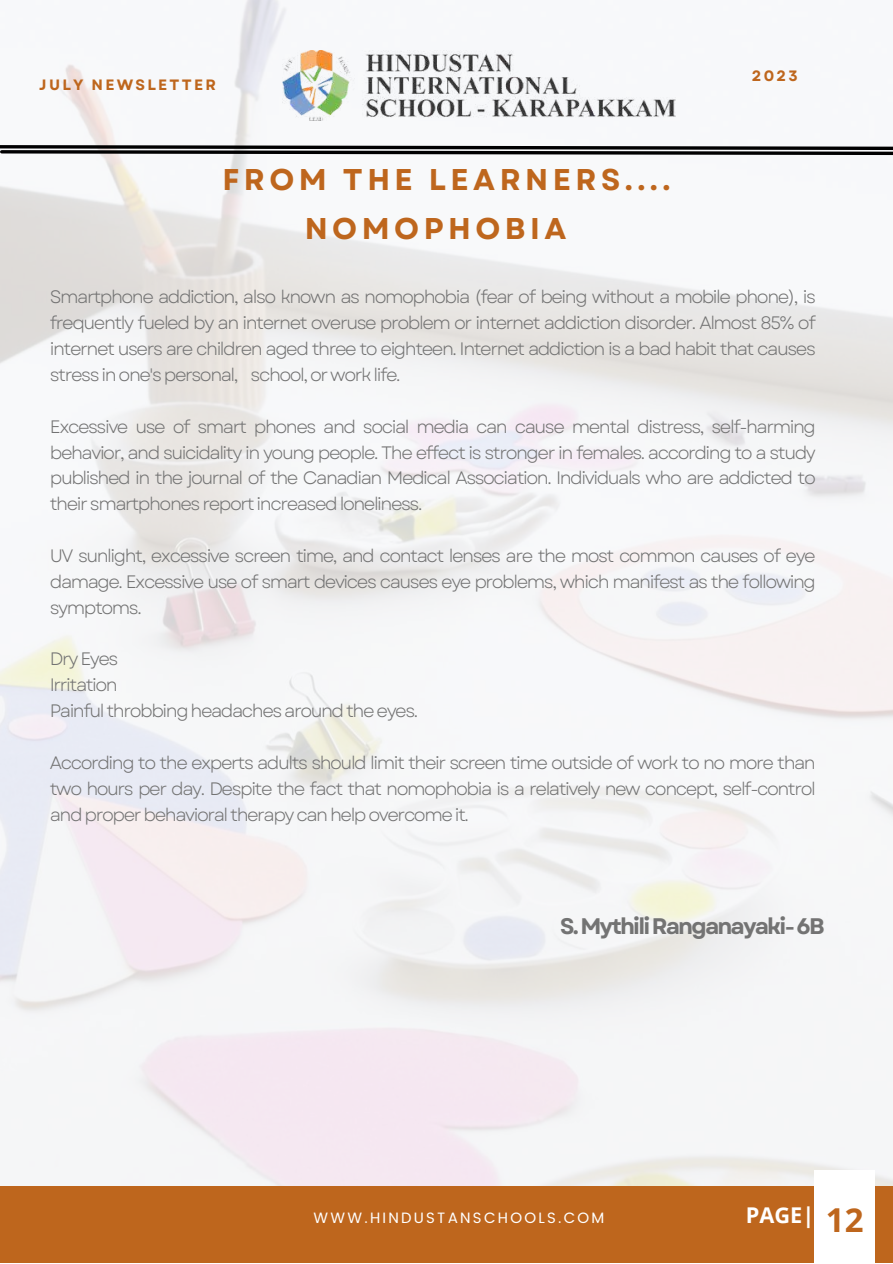
<style>
.page{position:relative;width:893px;height:1264px;background:#fff}
.page>*{position:absolute;margin:0;border:0;box-sizing:border-box;transform-origin:0 0}
.t1{font:700 33px "Open Sans";color:#be661d}
.t2{font:700 30px "Garet";letter-spacing:.15em;color:#be661d}
.t3{font:700 22.5px "Garet";letter-spacing:-.08em;color:#737373}
.t4{font:700 21.75px "Open Sans";color:#fff}
.t5{font:18px/25.8px "Garet";letter-spacing:-.08em;color:#737373;text-align:justify}
.t6{font:15px "Poppins";letter-spacing:.15em;color:#fff}
.t7{font:700 15px "Garet";letter-spacing:.15em;color:#be661d}
</style>
<div class="page">
<img style="left:0;top:0;width:892px;height:1186px">
<img style="left:282px;top:51px;width:393px;height:70px">
<svg style="left:0;top:143px;width:892px;height:14px"></svg>
<div style="left:0;top:1186px;width:892px;height:76px;background:#be661d"></div>
<div style="left:814px;top:1169px;width:60px;height:93px;background:#fff"></div>
<p class="t7" style="left:39px;top:74px;width:178px">JULY NEWSLETTER</p>
<h2 class="t2" style="left:222px;top:158px;width:449px">FROM THE LEARNERS....</h2>
<h2 class="t2" style="left:305px;top:206px;width:263px">NOMOPHOBIA</h2>
<p class="t7" style="left:751px;top:65px;width:47px">2023</p>
<p class="t5" style="left:50px;top:284px;width:767px">Smartphone addiction, also known as nomophobia (fear of being without a mobile phone), is frequently fueled by an internet overuse problem or internet addiction disorder. Almost 85% of internet users are children aged three to eighteen. Internet addiction is a bad habit that causes stress in one's personal, school, or work life.</p>
<p class="t5" style="left:50px;top:413px;width:767px">Excessive use of smart phones and social media can cause mental distress, self-harming behavior, and suicidality in young people. The effect is stronger in females. according to a study published in the journal of the Canadian Medical Association. Individuals who are addicted to their smartphones report increased loneliness.</p>
<p class="t5" style="left:50px;top:543px;width:767px">UV sunlight, excessive screen time, and contact lenses are the most common causes of eye damage. Excessive use of smart devices causes eye problems, which manifest as the following symptoms.</p>
<p class="t5" style="left:50px;top:646px;width:370px;text-align:left">Dry Eyes<br>Irritation<br>Painful throbbing headaches around the eyes.</p>
<p class="t5" style="left:50px;top:749px;width:767px">According to the experts adults should limit their screen time outside of work to no more than two hours per day. Despite the fact that nomophobia is a relatively new concept, self-control and proper behavioral therapy can help overcome it.</p>
<p class="t3" style="left:560px;top:909px;width:266px">S.MythiliRanganayaki-6B</p>
<p class="t6" style="left:313px;top:1208px;width:292px">WWW.HINDUSTANSCHOOLS.COM</p>
<p class="t4" style="left:746px;top:1200px;width:70px">PAGE|</p>
<p class="t4" style="left:734px;top:1212px;width:70px">PAGE|</p>
<h1 class="t1" style="left:825px;top:1196px;width:39px">12</h1>
</div>
